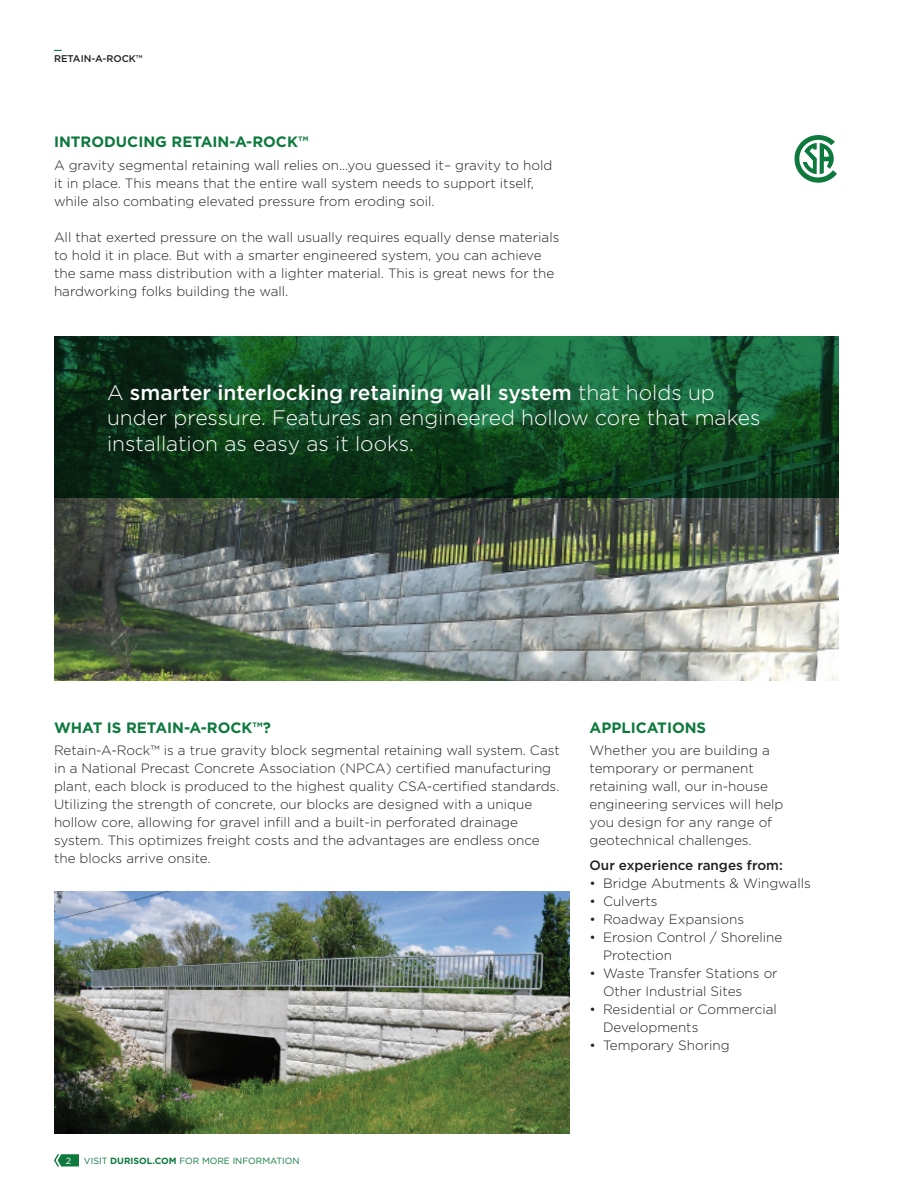
<style>
.page{position:relative;width:918px;height:1188px;background:#fff}
.page>*{position:absolute;margin:0;border:0;box-sizing:border-box;transform-origin:0 0}
.t1{font:300 21px/25.2px "Gotham";color:#fff}
.t2{font:700 15px "Gotham";color:#0d793d}
.t3{font:300 13.5px/18px "Gotham";color:#231f20}
.t4{font:500 13.5px "Gotham";color:#231f20}
.t5{font:500 9.75px "Gotham";color:#231f20}
.t6{font:9px "Gotham";color:#0d793d}
.t7{font:9px "Gotham";color:#fff}
.s1{font-weight:500}
.s2{font-weight:700}
</style>
<div class="page">
<svg style="left:54px;top:1154px;width:25px;height:12px"></svg>
<img style="left:54px;top:498px;width:784px;height:182px">
<svg style="left:54px;top:336px;width:784px;height:162px;background:#124a27"></svg>
<img style="left:54px;top:891px;width:515px;height:243px">
<svg style="left:795px;top:135px;width:42px;height:48px"></svg>
<p class="t5" style="left:54px;top:52px;width:90px">RETAIN-A-ROCK™</p>
<p class="t2" style="left:54px;top:132px;width:256px">INTRODUCING RETAIN-A-ROCK™</p>
<p class="t3" style="left:54px;top:155px;width:500px">A gravity segmental retaining wall relies on…you guessed it– gravity to hold it in place. This means that the entire wall system needs to support itself, while also combating elevated pressure from eroding soil.</p>
<p class="t3" style="left:54px;top:227px;width:507px">All that exerted pressure on the wall usually requires equally dense materials to hold it in place. But with a smarter engineered system, you can achieve the same mass distribution with a lighter material. This is great news for the hardworking folks building the wall.</p>
<h1 class="t1" style="left:107px;top:380px;width:655px">A <span class="s1">smarter interlocking retaining wall system</span> that holds up under pressure. Features an engineered hollow core that makes installation as easy as it looks.</h1>
<p class="t2" style="left:54px;top:718px;width:219px">WHAT IS RETAIN-A-ROCK™?</p>
<p class="t3" style="left:54px;top:741px;width:507px">Retain-A-Rock™ is a true gravity block segmental retaining wall system. Cast in a National Precast Concrete Association (NPCA) certified manufacturing plant, each block is produced to the highest quality CSA-certified standards.<br>Utilizing the strength of concrete, our blocks are designed with a unique hollow core, allowing for gravel infill and a built-in perforated drainage system. This optimizes freight costs and the advantages are endless once the blocks arrive onsite.</p>
<p class="t2" style="left:590px;top:718px;width:118px">APPLICATIONS</p>
<p class="t3" style="left:590px;top:741px;width:196px">Whether you are building a temporary or permanent retaining wall, our in-house engineering services will help you design for any range of geotechnical challenges.</p>
<p class="t4" style="left:590px;top:857px;width:195px">Our experience ranges from:</p>
<p class="t3" style="left:590px;top:874px;width:223px">• Bridge Abutments &amp; Wingwalls</p>
<p class="t3" style="left:590px;top:892px;width:70px">• Culverts</p>
<p class="t3" style="left:590px;top:910px;width:156px">• Roadway Expansions</p>
<p class="t3" style="left:603px;top:928px;width:181px;text-indent:-14px">• Erosion Control / Shoreline<br>Protection</p>
<p class="t3" style="left:603px;top:964px;width:176px;text-indent:-14px">• Waste Transfer Stations or<br>Other Industrial Sites</p>
<p class="t3" style="left:603px;top:1000px;width:175px;text-indent:-14px">• Residential or Commercial<br>Developments</p>
<p class="t3" style="left:590px;top:1036px;width:142px">• Temporary Shoring</p>
<p class="t7" style="left:66px;top:1155px;width:7px">2</p>
<p class="t6" style="left:84px;top:1155px;width:217px">VISIT <span class="s2">DURISOL.COM</span> FOR MORE INFORMATION</p>
</div>
